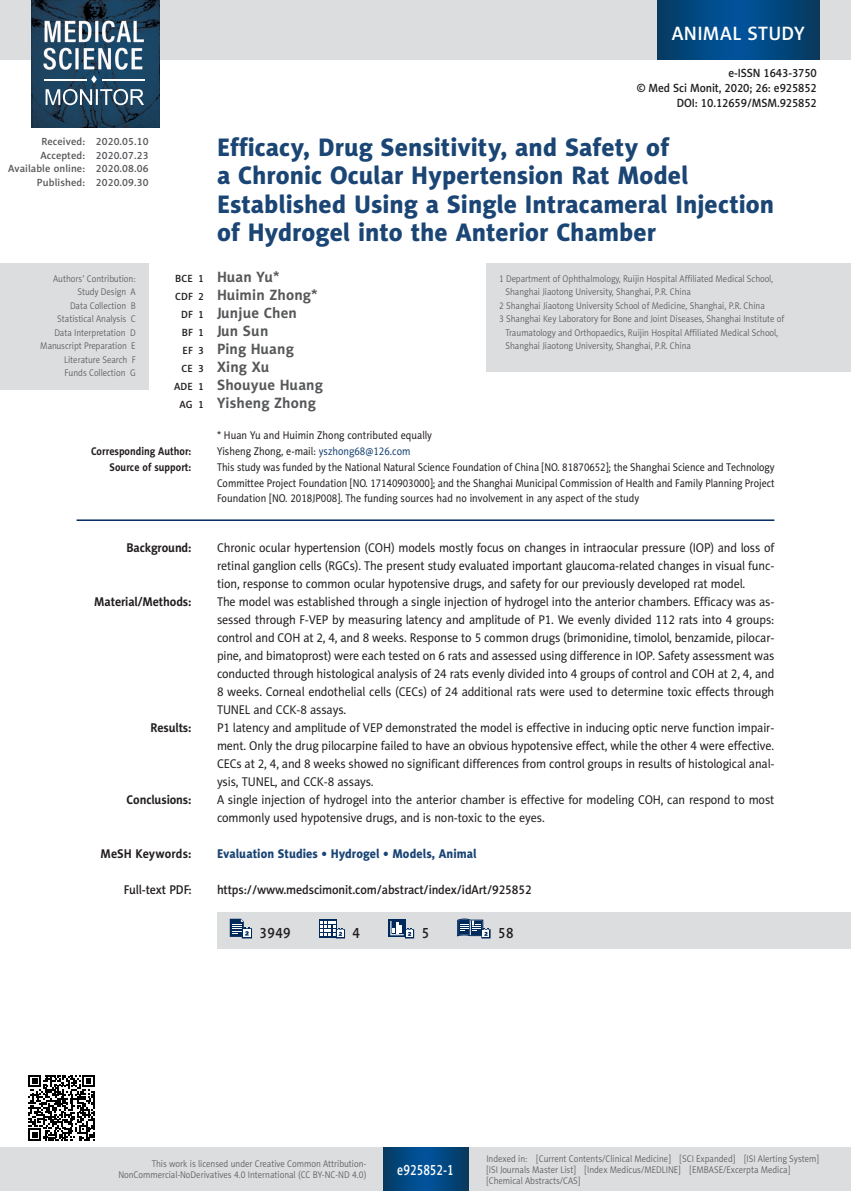
<style>
.page{position:relative;width:851px;height:1191px;background:#fff}
.page>*{position:absolute;margin:0;border:0;box-sizing:border-box;transform-origin:0 0}
.MSM_Tytul{font:25.5px/28.5px "Naomi Sans EFN Heavy";color:#1a4574}
.t1{font:19.5px "Naomi Sans EFN Medium";letter-spacing:.015em;color:#fff}
.MSM_Autorzy{font:700 15px "Naomi Sans EFN";letter-spacing:.01em;color:#57585a}
.MSM_e-PAGINA{font:15px "Naomi Sans EFN Medium";color:#fff;scale:.8 1}
.MSM_dane{font:15px "Naomi Sans EFN Medium";letter-spacing:.03em;color:#231f20;scale:.9 1}
.MSM_Summary_body{font:12.75px/18px "Naomi Sans EFN";letter-spacing:-.01em;color:#231f20;text-align:justify;scale:.95 1}
.MSM_full_text_pdf{font:12.75px "Naomi Sans EFN Medium";letter-spacing:-.01em;color:#231f20;scale:.95 1}
.MSM_Summary_body-2{font:700 12.75px "Naomi Sans EFN";letter-spacing:-.01em;color:#231f20;scale:.95 1}
.MSM_keywords{font:12.75px "Naomi Sans EFN Heavy";letter-spacing:.005em;color:#1a4574;scale:.95 1}
.MSM_keywords-2{font:700 12.75px "Naomi Sans EFN";letter-spacing:.005em;color:#231f20;scale:.95 1}
.MSM_full_text_pdf-2{font:12px "Naomi Sans EFN Medium";letter-spacing:-.01em;color:#231f20;scale:.95 1}
.MSM_Support{font:11.25px/15.8px "Naomi Sans EFN";color:#231f20;text-align:justify;scale:.89 1}
.MSM_Adres{font:11.25px "Naomi Sans EFN";color:#231f20;scale:.9 1}
.MSM_Adres-2{font:700 11.25px "Naomi Sans EFN";color:#231f20;scale:.9 1}
.MSM_Support-2{font:700 11.25px "Naomi Sans EFN";letter-spacing:.005em;color:#231f20;scale:.89 1}
.t2{font:10.5px "Naomi Sans EFN Medium";letter-spacing:.01em;color:#57585a}
.MSM_Afiliacja{font:9.75px/13.5px "Naomi Sans EFN Light";color:#57585a;scale:.9 1}
.s1{font-family:"Naomi Sans EFN Medium";font-weight:400;font-size:10.5px;color:#231f20}
.s2{color:#1a4574}
</style>
<div class="page">
<div style="left:217px;top:912px;width:633px;height:36px;background:#dcdddf"></div>
<svg style="left:230px;top:918px;width:22px;height:20px"></svg>
<div style="left:319px;top:919px;width:17px;height:18px;background:#00295c"></div>
<svg style="left:320px;top:920px;width:25px;height:18px"></svg>
<div style="left:388px;top:919px;width:18px;height:18px;background:#00295c"></div>
<svg style="left:390px;top:921px;width:24px;height:17px"></svg>
<svg style="left:457px;top:918px;width:33px;height:20px"></svg>
<hr style="left:77px;top:519px;width:697px;height:2px;background:#00295c">
<div style="left:0;top:264px;width:148px;height:126px;background:#dcdddf"></div>
<div style="left:486px;top:264px;width:364px;height:108px;background:#dcdddf"></div>
<svg style="left:28px;top:1075px;width:67px;height:66px"></svg>
<div style="left:0;top:1148px;width:850px;height:43px;background:#dcdddf"></div>
<svg style="left:383px;top:1147px;width:85px;height:43px;background:#02477e"></svg>
<div style="left:0;top:0;width:850px;height:60px;background:#dcdddf"></div>
<img style="left:32px;top:0;width:127px;height:128px">
<img style="left:45px;top:79px;width:41px;height:1px">
<img style="left:103px;top:79px;width:41px;height:1px">
<svg style="left:91px;top:75px;width:6px;height:8px"></svg>
<img style="left:46px;top:89px;width:98px;height:16px">
<svg style="left:657px;top:0;width:162px;height:60px;background:#02477e"></svg>
<h2 class="t1" style="left:671px;top:22px;width:134px">ANIMAL STUDY</h2>
<p class="MSM_full_text_pdf-2" style="left:728px;top:66px;width:95px">e-ISSN 1643-3750</p>
<p class="MSM_full_text_pdf-2" style="left:636px;top:81px;width:191px">© Med Sci Monit, 2020; 26: e925852</p>
<p class="MSM_full_text_pdf-2" style="left:676px;top:96px;width:149px">DOI: 10.12659/MSM.925852</p>
<p class="MSM_Tytul" style="left:217px;top:132px;width:558px">Efficacy, Drug Sensitivity, and Safety of<br>a Chronic Ocular Hypertension Rat Model Established Using a Single Intracameral Injection of Hydrogel into the Anterior Chamber</p>
<p class="MSM_Autorzy" style="left:175px;top:268px;width:106px"><span class="s1">BCE 1</span> Huan Yu*</p>
<p class="MSM_Autorzy" style="left:175px;top:286px;width:144px"><span class="s1">CDF 2</span> Huimin Zhong*</p>
<p class="MSM_Autorzy" style="left:181px;top:304px;width:117px"><span class="s1">DF 1</span> Junjue Chen</p>
<p class="MSM_Autorzy" style="left:182px;top:322px;width:88px"><span class="s1">BF 1</span> Jun Sun</p>
<p class="MSM_Autorzy" style="left:182px;top:340px;width:113px"><span class="s1">EF 3</span> Ping Huang</p>
<p class="MSM_Autorzy" style="left:181px;top:358px;width:89px"><span class="s1">CE 3</span> Xing Xu</p>
<p class="MSM_Autorzy" style="left:174px;top:376px;width:150px"><span class="s1">ADE 1</span> Shouyue Huang</p>
<p class="MSM_Autorzy" style="left:179px;top:394px;width:138px"><span class="s1">AG 1</span> Yisheng Zhong</p>
<p class="MSM_Adres" style="left:217px;top:429px;width:240px">* Huan Yu and Huimin Zhong contributed equally</p>
<p class="MSM_Adres-2" style="left:91px;top:445px;width:113px">Corresponding Author:</p>
<p class="MSM_Adres" style="left:217px;top:445px;width:216px">Yisheng Zhong, e-mail: <span class="s2">yszhong68@126.com</span></p>
<p class="MSM_Support-2" style="left:110px;top:460px;width:93px">Source of support:</p>
<p class="MSM_Support" style="left:217px;top:459px;width:628px">This study was funded by the National Natural Science Foundation of China [NO. 81870652]; the Shanghai Science and Technology Committee Project Foundation [NO. 17140903000]; and the Shanghai Municipal Commission of Health and Family Planning Project Foundation [NO. 2018JP008]. The funding sources had no involvement in any aspect of the study</p>
<p class="MSM_Summary_body-2" style="left:126px;top:540px;width:70px">Background:</p>
<p class="MSM_Summary_body" style="left:217px;top:539px;width:588px">Chronic ocular hypertension (COH) models mostly focus on changes in intraocular pressure (IOP) and loss of retinal ganglion cells (RGCs). The present study evaluated important glaucoma-related changes in visual func&shy;tion, response to common ocular hypotensive drugs, and safety for our previously developed rat model.</p>
<p class="MSM_Summary_body-2" style="left:94px;top:594px;width:104px">Material/Methods:</p>
<p class="MSM_Summary_body" style="left:217px;top:593px;width:588px">The model was established through a single injection of hydrogel into the anterior chambers. Efficacy was as&shy;sessed through F-VEP by measuring latency and amplitude of P1. We evenly divided 112 rats into 4 groups: control and COH at 2, 4, and 8 weeks. Response to 5 common drugs (brimonidine, timolol, benzamide, pilocar&shy;pine, and bimatoprost) were each tested on 6 rats and assessed using difference in IOP. Safety assessment was conducted through histological analysis of 24 rats evenly divided into 4 groups of control and COH at 2, 4, and 8 weeks. Corneal endothelial cells (CECs) of 24 additional rats were used to determine toxic effects through TUNEL and CCK-8 assays.</p>
<p class="MSM_Summary_body-2" style="left:150px;top:720px;width:45px">Results:</p>
<p class="MSM_Summary_body" style="left:217px;top:719px;width:588px">P1 latency and amplitude of VEP demonstrated the model is effective in inducing optic nerve function impair&shy;ment. Only the drug pilocarpine failed to have an obvious hypotensive effect, while the other 4 were effective.<br>CECs at 2, 4, and 8 weeks showed no significant differences from control groups in results of histological anal&shy;ysis, TUNEL, and CCK-8 assays.</p>
<p class="MSM_Summary_body-2" style="left:127px;top:792px;width:70px">Conclusions:</p>
<p class="MSM_Summary_body" style="left:217px;top:791px;width:588px">A single injection of hydrogel into the anterior chamber is effective for modeling COH, can respond to most commonly used hypotensive drugs, and is non-toxic to the eyes.</p>
<p class="MSM_keywords-2" style="left:100px;top:846px;width:97px">MeSH Keywords:</p>
<p class="MSM_keywords" style="left:217px;top:846px;width:275px">Evaluation Studies • Hydrogel • Models, Animal</p>
<p class="MSM_full_text_pdf" style="left:124px;top:882px;width:73px">Full-text PDF:</p>
<p class="MSM_full_text_pdf" style="left:217px;top:882px;width:333px">https://www.medscimonit.com/abstract/index/idArt/925852</p>
<p class="t2" style="left:41px;top:136px;width:109px">Received: 2020.05.10</p>
<p class="t2" style="left:40px;top:149px;width:110px">Accepted: 2020.07.23</p>
<p class="t2" style="left:8px;top:163px;width:142px">Available online: 2020.08.06</p>
<p class="t2" style="left:37px;top:176px;width:113px">Published: 2020.09.30</p>
<p class="MSM_Afiliacja" style="left:53px;top:272px;width:93px">Authors’ Contribution:</p>
<p class="MSM_Afiliacja" style="left:77px;top:285px;width:66px">Study Design A</p>
<p class="MSM_Afiliacja" style="left:70px;top:299px;width:74px">Data Collection B</p>
<p class="MSM_Afiliacja" style="left:57px;top:312px;width:89px">Statistical Analysis C</p>
<p class="MSM_Afiliacja" style="left:54px;top:326px;width:92px">Data Interpretation D</p>
<p class="MSM_Afiliacja" style="left:40px;top:339px;width:107px">Manuscript Preparation E</p>
<p class="MSM_Afiliacja" style="left:64px;top:353px;width:81px">Literature Search F</p>
<p class="MSM_Afiliacja" style="left:65px;top:366px;width:80px">Funds Collection G</p>
<p class="MSM_Afiliacja" style="left:505px;top:272px;width:299px;text-indent:-6px">1 Department of Ophthalmology, Ruijin Hospital Affiliated Medical School,<br>Shanghai Jiaotong University, Shanghai, P.R. China</p>
<p class="MSM_Afiliacja" style="left:499px;top:299px;width:297px">2 Shanghai Jiaotong University School of Medicine, Shanghai, P.R. China</p>
<p class="MSM_Afiliacja" style="left:505px;top:312px;width:311px;text-indent:-6px">3 Shanghai Key Laboratory for Bone and Joint Diseases, Shanghai Institute of<br>Traumatology and Orthopaedics, Ruijin Hospital Affiliated Medical School,<br>Shanghai Jiaotong University, Shanghai, P.R. China</p>
<p class="MSM_dane" style="left:259px;top:924px;width:36px">3949</p>
<p class="MSM_dane" style="left:352px;top:924px;width:10px">4</p>
<p class="MSM_dane" style="left:421px;top:924px;width:10px">5</p>
<p class="MSM_dane" style="left:498px;top:924px;width:19px">58</p>
<p class="MSM_Afiliacja" style="left:118px;top:1158px;width:277px;line-height:11.2px;text-align:right">This work is licensed under Creative Common Attribution-<br>NonCommercial-NoDerivatives 4.0 International (CC BY-NC-ND 4.0)</p>
<p class="MSM_e-PAGINA" style="left:397px;top:1160px;width:72px">e925852-1</p>
<p class="MSM_Afiliacja" style="left:486px;top:1152px;width:371px;line-height:11.2px">Indexed in: [Current Contents/Clinical Medicine] [SCI Expanded] [ISI Alerting System] [ISI Journals Master List] [Index Medicus/MEDLINE] [EMBASE/Excerpta Medica] [Chemical Abstracts/CAS]</p>
</div>
